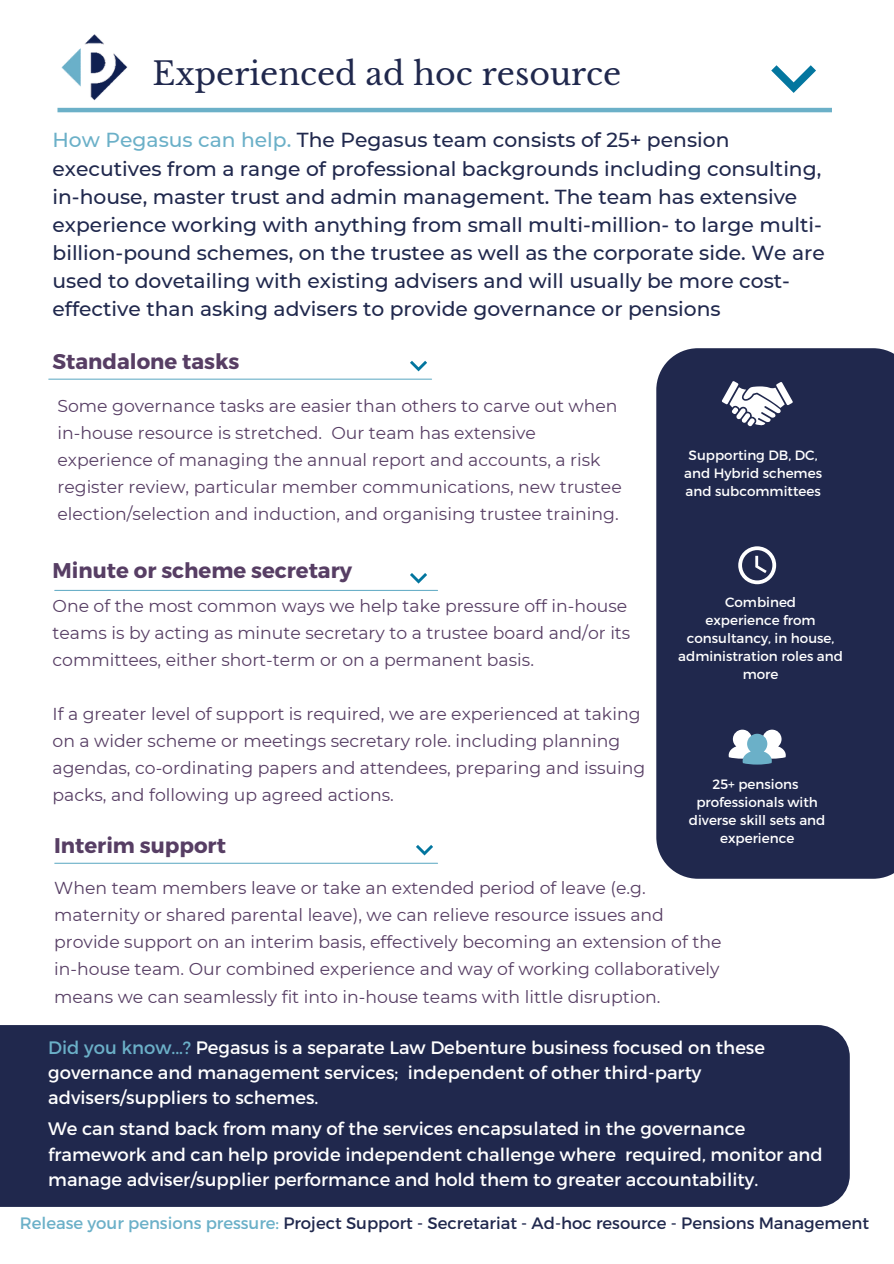
<style>
.page{position:relative;width:894px;height:1264px;background:#fff}
.page>*{position:absolute;margin:0;border:0;box-sizing:border-box;transform-origin:0 0}
.t1{font:31.65px "Libre Baskerville";color:#20284d}
.t2{font:700 21.3px "Montserrat";color:#573e64}
.t3{font:500 20.25px/28.2px "Montserrat";color:#20284d}
.t4{font:18px/25px "Montserrat";color:#fff}
.t5{font:17.25px/27px "Montserrat";color:#573e64}
.t6{font:16.5px "Montserrat";color:#20284d}
.t7{font:13.5px/18px "Montserrat";color:#fff;text-align:center}
.s1{color:#6bb0c8}
</style>
<div class="page">
<svg style="left:410px;top:361px;width:16px;height:10px"></svg>
<hr style="left:57px;top:108px;width:774px;height:4px;background:#6bb0c8">
<svg style="left:771px;top:65px;width:44px;height:28px"></svg>
<img style="left:61px;top:34px;width:67px;height:67px">
<hr style="left:49px;top:378px;width:382px;height:2px;background:#6bb0c8">
<svg style="left:410px;top:573px;width:16px;height:10px"></svg>
<hr style="left:55px;top:590px;width:382px;height:1px;background:#6bb0c8">
<svg style="left:416px;top:845px;width:16px;height:10px"></svg>
<hr style="left:55px;top:862px;width:382px;height:1px;background:#6bb0c8">
<div style="left:656px;top:348px;width:237px;height:530px;background:#20284d"></div>
<svg style="left:721px;top:381px;width:71px;height:46px"></svg>
<svg style="left:738px;top:546px;width:38px;height:38px"></svg>
<svg style="left:728px;top:729px;width:57px;height:35px"></svg>
<div style="left:0;top:1025px;width:849px;height:181px;background:#20284d"></div>
<p class="t1" style="left:153px;top:54px;width:470px">Experienced ad hoc resource</p>
<p class="t3" style="left:52px;top:126px;width:773px"><span class="s1">How Pegasus can help.</span> The Pegasus team consists of 25+ pension executives from a range of professional backgrounds including consulting, in-house, master trust and admin management. The team has extensive experience working with anything from small multi-million- to large multi&shy;billion-pound schemes, on the trustee as well as the corporate side. We are used to dovetailing with existing advisers and will usually be more cost&shy;effective than asking advisers to provide governance or pensions</p>
<h3 class="t2" style="left:52px;top:347px;width:188px">Standalone tasks</h3>
<h3 class="t5" style="left:57px;top:392px;width:565px">Some governance tasks are easier than others to carve out when in-house resource is stretched. Our team has extensive experience of managing the annual report and accounts, a risk register review, particular member communications, new trustee election/selection and induction, and organising trustee training.</h3>
<p class="t2" style="left:52px;top:556px;width:301px">Minute or scheme secretary</p>
<h2 class="t5" style="left:52px;top:592px;width:579px">One of the most common ways we help take pressure off in-house teams is by acting as minute secretary to a trustee board and/or its committees, either short-term or on a permanent basis.</h2>
<p class="t5" style="left:52px;top:700px;width:594px">If a greater level of support is required, we are experienced at taking on a wider scheme or meetings secretary role. including planning agendas, co-ordinating papers and attendees, preparing and issuing packs, and following up agreed actions.</p>
<p class="t2" style="left:54px;top:831px;width:173px">Interim support</p>
<h2 class="t7" style="left:684px;top:445px;width:139px">Supporting DB, DC, and Hybrid schemes and subcommittees</h2>
<p class="t7" style="left:724px;top:592px;width:73px">Combined</p>
<h3 class="t7" style="left:678px;top:610px;width:166px">experience from consultancy, in house, administration roles and more</h3>
<h2 class="t7" style="left:712px;top:774px;width:87px">25+ pensions</h2>
<h2 class="t7" style="left:688px;top:792px;width:138px">professionals with diverse skill sets and experience</h2>
<p class="t5" style="left:54px;top:874px;width:668px">When team members leave or take an extended period of leave (e.g. maternity or shared parental leave), we can relieve resource issues and provide support on an interim basis, effectively becoming an extension of the in-house team. Our combined experience and way of working collaboratively means we can seamlessly fit into in-house teams with little disruption.</p>
<p class="t4" style="left:48px;top:1034px;width:718px"><span class="s1">Did you know...?</span> Pegasus is a separate Law Debenture business focused on these governance and management services; independent of other third-party advisers/suppliers to schemes.</p>
<p class="t4" style="left:48px;top:1115px;width:775px">We can stand back from many of the services encapsulated in the governance framework and can help provide independent challenge where required, monitor and manage adviser/supplier performance and hold them to greater accountability.</p>
<p class="t6" style="left:20px;top:1212px;width:850px"><span class="s1">Release your pensions pressure:</span> Project Support - Secretariat - Ad-hoc resource - Pensions Management</p>
</div>
